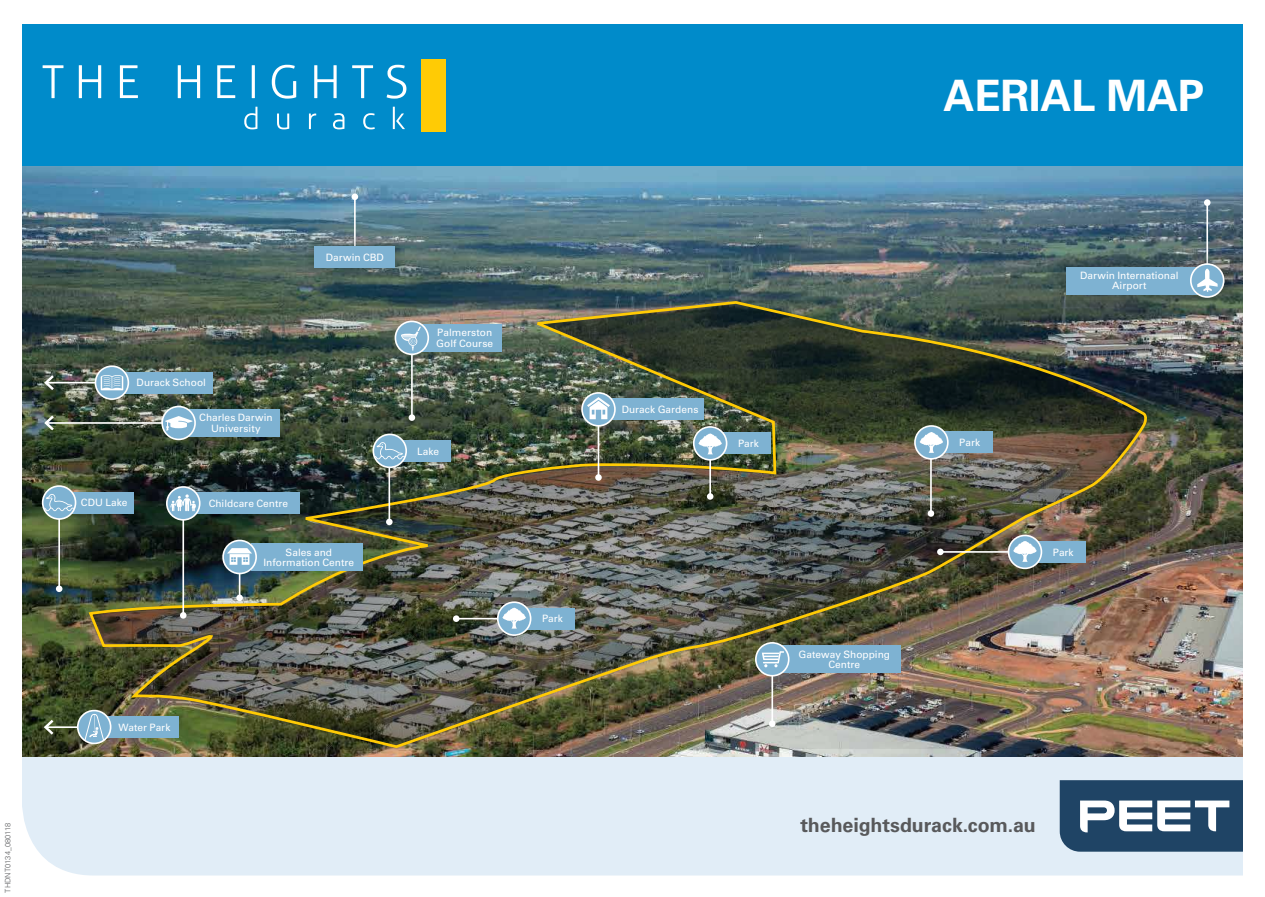
<style>
.page{position:relative;width:1265px;height:897px;background:#fff}
.page>*{position:absolute;margin:0;border:0;box-sizing:border-box;transform-origin:0 0}
.t1{font:700 43.2px "Univers LT Pro 65";letter-spacing:-.01em;color:#fff}
.t2{font:700 19.65px "Univers LT Pro 65";letter-spacing:-.005em;color:#58595b}
.t3{font:10.2px/10.5px "Univers LT Std";letter-spacing:.005em;color:#fff;text-align:center}
.t4{font:300 7.5px "Univers LT Pro 45";color:#58595b}
</style>
<div class="page">
<div style="left:22px;top:756px;width:1220px;height:119px;background:#e1edf7"></div>
<div style="left:22px;top:24px;width:1220px;height:142px;background:#008bca"></div>
<img style="left:22px;top:166px;width:1220px;height:590px">
<svg style="left:244px;top:107px;width:13px;height:22px"></svg>
<svg style="left:277px;top:113px;width:12px;height:16px"></svg>
<svg style="left:309px;top:113px;width:7px;height:16px"></svg>
<svg style="left:333px;top:113px;width:11px;height:16px"></svg>
<svg style="left:363px;top:113px;width:12px;height:16px"></svg>
<svg style="left:393px;top:107px;width:12px;height:22px"></svg>
<svg style="left:43px;top:65px;width:20px;height:33px"></svg>
<svg style="left:79px;top:65px;width:22px;height:33px"></svg>
<svg style="left:120px;top:65px;width:18px;height:33px"></svg>
<svg style="left:178px;top:65px;width:22px;height:33px"></svg>
<svg style="left:217px;top:65px;width:18px;height:33px"></svg>
<svg style="left:252px;top:65px;width:3px;height:33px"></svg>
<svg style="left:272px;top:65px;width:24px;height:34px"></svg>
<svg style="left:314px;top:65px;width:22px;height:33px"></svg>
<svg style="left:352px;top:65px;width:21px;height:33px"></svg>
<svg style="left:386px;top:65px;width:20px;height:34px"></svg>
<div style="left:421px;top:59px;width:24px;height:73px;background:#ffcb05"></div>
<svg style="left:1059px;top:780px;width:183px;height:71px"></svg>
<img style="left:88px;top:299px;width:1060px;height:450px">
<hr style="left:46px;top:422px;width:209px;height:1px;background:#fff">
<svg style="left:42px;top:413px;width:14px;height:20px"></svg>
<div style="left:188px;top:409px;width:91px;height:27px;background:#7eb2d2"></div>
<hr style="left:354px;top:197px;width:2px;height:63px;background:#fff">
<div style="left:351px;top:193px;width:7px;height:7px;background:#fff;border-radius:50%"></div>
<svg style="left:305px;top:237px;width:100px;height:40px;background:#5c6f6f"></svg>
<div style="left:314px;top:247px;width:81px;height:21px;background:#7eb2d2"></div>
<hr style="left:46px;top:382px;width:132px;height:1px;background:#fff">
<svg style="left:42px;top:372px;width:14px;height:20px"></svg>
<div style="left:121px;top:372px;width:92px;height:21px;background:#7eb2d2"></div>
<svg style="left:95px;top:366px;width:33px;height:33px"></svg>
<div style="left:95px;top:365px;width:34px;height:35px;border:2px solid #fff;border-radius:50%"></div>
<svg style="left:101px;top:375px;width:22px;height:15px"></svg>
<hr style="left:456px;top:617px;width:71px;height:2px;background:#fff">
<svg style="left:453px;top:615px;width:6px;height:6px"></svg>
<div style="left:525px;top:608px;width:50px;height:21px;background:#7eb2d2"></div>
<svg style="left:497px;top:602px;width:33px;height:33px"></svg>
<div style="left:497px;top:601px;width:34px;height:34px;border:2px solid #fff;border-radius:50%"></div>
<svg style="left:502px;top:607px;width:24px;height:21px"></svg>
<hr style="left:940px;top:551px;width:71px;height:1px;background:#fff">
<div style="left:937px;top:548px;width:6px;height:7px;background:#fff;border-radius:50%"></div>
<div style="left:1036px;top:541px;width:49px;height:21px;background:#7eb2d2"></div>
<svg style="left:1008px;top:535px;width:33px;height:33px"></svg>
<div style="left:1007px;top:534px;width:35px;height:35px;border:2px solid #fff;border-radius:50%"></div>
<svg style="left:1013px;top:540px;width:23px;height:21px"></svg>
<hr style="left:930px;top:442px;width:1px;height:71px;background:#fff">
<div style="left:927px;top:510px;width:7px;height:6px;background:#fff;border-radius:50%"></div>
<div style="left:942px;top:431px;width:50px;height:22px;background:#7eb2d2"></div>
<svg style="left:914px;top:426px;width:33px;height:32px"></svg>
<div style="left:914px;top:425px;width:34px;height:34px;border:2px solid #fff;border-radius:50%"></div>
<svg style="left:919px;top:431px;width:24px;height:21px"></svg>
<hr style="left:709px;top:443px;width:2px;height:53px;background:#fff">
<svg style="left:707px;top:493px;width:6px;height:6px"></svg>
<div style="left:721px;top:432px;width:50px;height:22px;background:#7eb2d2"></div>
<svg style="left:693px;top:427px;width:33px;height:32px"></svg>
<div style="left:693px;top:426px;width:34px;height:34px;border:2px solid #fff;border-radius:50%"></div>
<svg style="left:698px;top:433px;width:23px;height:21px"></svg>
<hr style="left:411px;top:346px;width:2px;height:71px;background:#fff">
<div style="left:408px;top:414px;width:7px;height:7px;background:#fff;border-radius:50%"></div>
<div style="left:421px;top:324px;width:81px;height:27px;background:#7eb2d2"></div>
<svg style="left:395px;top:321px;width:33px;height:33px"></svg>
<div style="left:394px;top:320px;width:35px;height:35px;border:2px solid #fff;border-radius:50%"></div>
<svg style="left:401px;top:326px;width:20px;height:24px"></svg>
<hr style="left:46px;top:726px;width:101px;height:1px;background:#fff">
<svg style="left:42px;top:717px;width:14px;height:20px"></svg>
<div style="left:106px;top:716px;width:73px;height:21px;background:#7eb2d2"></div>
<svg style="left:78px;top:710px;width:33px;height:33px"></svg>
<div style="left:77px;top:709px;width:34px;height:35px;border:2px solid #fff;border-radius:50%"></div>
<svg style="left:84px;top:713px;width:20px;height:27px"></svg>
<hr style="left:1206px;top:202px;width:1px;height:77px;background:#fff">
<svg style="left:1203px;top:199px;width:7px;height:7px"></svg>
<svg style="left:1056px;top:254px;width:177px;height:53px;background:#4b5c58"></svg>
<div style="left:1066px;top:266px;width:141px;height:28px;background:#7eb2d2"></div>
<svg style="left:1190px;top:264px;width:33px;height:33px"></svg>
<div style="left:1189px;top:263px;width:35px;height:35px;border:2px solid #fff;border-radius:50%"></div>
<svg style="left:1197px;top:268px;width:20px;height:24px"></svg>
<hr style="left:771px;top:652px;width:2px;height:71px;background:#fff">
<svg style="left:769px;top:720px;width:6px;height:6px"></svg>
<div style="left:774px;top:645px;width:127px;height:28px;background:#7eb2d2"></div>
<svg style="left:755px;top:642px;width:33px;height:33px"></svg>
<div style="left:755px;top:641px;width:34px;height:35px;border:2px solid #fff;border-radius:50%"></div>
<svg style="left:761px;top:651px;width:23px;height:16px"></svg>
<hr style="left:388px;top:450px;width:2px;height:72px;background:#fff">
<div style="left:386px;top:518px;width:6px;height:7px;background:#fff;border-radius:50%"></div>
<div style="left:401px;top:440px;width:49px;height:21px;background:#7eb2d2"></div>
<svg style="left:373px;top:434px;width:33px;height:33px"></svg>
<div style="left:372px;top:433px;width:35px;height:35px;border:2px solid #fff;border-radius:50%"></div>
<svg style="left:375px;top:442px;width:29px;height:17px"></svg>
<hr style="left:58px;top:502px;width:2px;height:86px;background:#fff">
<div style="left:56px;top:585px;width:6px;height:7px;background:#fff;border-radius:50%"></div>
<div style="left:70px;top:492px;width:64px;height:21px;background:#7eb2d2"></div>
<svg style="left:43px;top:486px;width:33px;height:33px"></svg>
<div style="left:42px;top:485px;width:34px;height:34px;border:2px solid #fff;border-radius:50%"></div>
<svg style="left:44px;top:493px;width:30px;height:18px"></svg>
<svg style="left:162px;top:406px;width:33px;height:33px"></svg>
<div style="left:161px;top:405px;width:35px;height:35px;border:2px solid #fff;border-radius:50%"></div>
<svg style="left:165px;top:416px;width:27px;height:15px"></svg>
<hr style="left:182px;top:503px;width:2px;height:112px;background:#fff">
<svg style="left:180px;top:612px;width:6px;height:6px"></svg>
<div style="left:193px;top:492px;width:106px;height:22px;background:#7eb2d2"></div>
<svg style="left:167px;top:487px;width:33px;height:32px"></svg>
<div style="left:166px;top:486px;width:34px;height:34px;border:2px solid #fff;border-radius:50%"></div>
<svg style="left:170px;top:494px;width:26px;height:17px"></svg>
<hr style="left:239px;top:552px;width:1px;height:45px;background:#fff">
<div style="left:236px;top:594px;width:7px;height:7px;background:#fff;border-radius:50%"></div>
<div style="left:251px;top:543px;width:111px;height:28px;background:#7eb2d2"></div>
<svg style="left:223px;top:540px;width:33px;height:33px"></svg>
<div style="left:222px;top:539px;width:35px;height:35px;border:2px solid #fff;border-radius:50%"></div>
<svg style="left:227px;top:548px;width:25px;height:16px"></svg>
<hr style="left:597px;top:406px;width:2px;height:71px;background:#fff">
<svg style="left:595px;top:474px;width:6px;height:6px"></svg>
<div style="left:608px;top:398px;width:95px;height:22px;background:#7eb2d2"></div>
<svg style="left:582px;top:393px;width:33px;height:32px"></svg>
<div style="left:581px;top:392px;width:34px;height:34px;border:2px solid #fff;border-radius:50%"></div>
<svg style="left:587px;top:397px;width:23px;height:22px"></svg>
<p class="t4" style="left:3px;top:892px;width:72px;rotate:-90deg">THDNT0134_080118</p>
<p class="t3" style="left:326px;top:252px;width:60px">Darwin CBD</p>
<p class="t3" style="left:137px;top:377px;width:71px">Durack School</p>
<p class="t3" style="left:199px;top:412px;width:75px">Charles Darwin<br>University</p>
<p class="t3" style="left:81px;top:497px;width:48px">CDU Lake</p>
<p class="t3" style="left:209px;top:498px;width:81px">Childcare Centre</p>
<p class="t3" style="left:263px;top:546px;width:92px">Sales and<br>Information Centre</p>
<p class="t3" style="left:436px;top:327px;width:58px;text-align:left">Palmerston<br>Golf Course</p>
<p class="t3" style="left:417px;top:445px;width:24px">Lake</p>
<p class="t3" style="left:118px;top:721px;width:53px">Water Park</p>
<p class="t3" style="left:542px;top:613px;width:22px">Park</p>
<h1 class="t1" style="left:943px;top:70px;width:262px">AERIAL MAP</h1>
<p class="t3" style="left:621px;top:404px;width:78px">Durack Gardens</p>
<p class="t3" style="left:738px;top:438px;width:22px">Park</p>
<p class="t3" style="left:959px;top:437px;width:22px">Park</p>
<p class="t3" style="left:798px;top:648px;width:93px">Gateway Shopping<br>Centre</p>
<p class="t3" style="left:1080px;top:270px;width:100px">Darwin International<br>Airport</p>
<p class="t3" style="left:1052px;top:546px;width:22px">Park</p>
<h2 class="t2" style="left:800px;top:812px;width:237px">theheightsdurack.com.au</h2>
</div>
